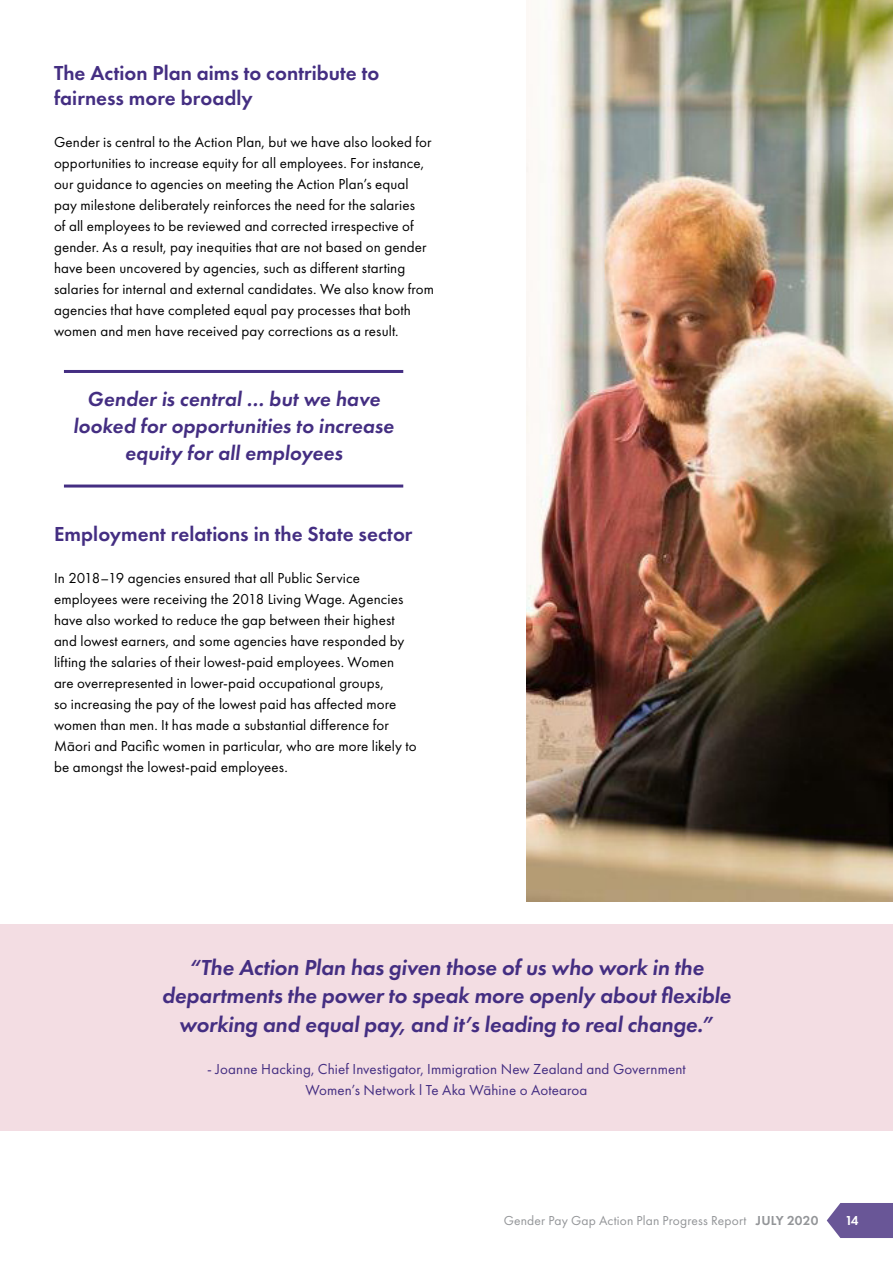
<style>
.page{position:relative;width:893px;height:1263px;background:#fff}
.page>*{position:absolute;margin:0;border:0;box-sizing:border-box;transform-origin:0 0}
.t1{font:italic 600 22.5px/28.5px "Futura PT";letter-spacing:-.005em;color:#442e82;text-align:center}
.t2{font:600 21px/25.2px "Futura PT";color:#442e82}
.t3{font:italic 600 21px/27px "Futura PT";letter-spacing:.005em;color:#442e82;text-align:center}
.t4{font:15px/21px "Futura PT";letter-spacing:.01em;color:#000}
.t5{font:15px/21px "Futura PT";letter-spacing:.01em;color:#442e82;text-align:center}
.t6{font:13.5px "Futura PT";letter-spacing:.01em;color:#939598}
.t7{font:600 13.5px "Futura PT";color:#fff}
.s1{font-weight:600}
</style>
<div class="page">
<svg style="left:827px;top:1203px;width:66px;height:35px;background:#7766a1"></svg>
<div style="left:0;top:924px;width:893px;height:207px;background:#f3dde3"></div>
<hr style="left:64px;top:370px;width:339px;height:3px;background:#442e82">
<hr style="left:64px;top:484px;width:339px;height:3px;background:#442e82">
<img style="left:526px;top:0;width:367px;height:901px">
<h2 class="t2" style="left:54px;top:60px;width:327px">The Action Plan aims to contribute to fairness more broadly</h2>
<p class="t4" style="left:54px;top:131px;width:382px">Gender is central to the Action Plan, but we have also looked for opportunities to increase equity for all employees. For instance, our guidance to agencies on meeting the Action Plan’s equal pay milestone deliberately reinforces the need for the salaries<br>of all employees to be reviewed and corrected irrespective of gender. As a result, pay inequities that are not based on gender have been uncovered by agencies, such as different starting salaries for internal and external candidates. We also know from agencies that have completed equal pay processes that both women and men have received pay corrections as a result.</p>
<h2 class="t3" style="left:73px;top:385px;width:322px">Gender is central … but we have looked for opportunities to increase equity for all employees</h2>
<h2 class="t2" style="left:54px;top:521px;width:360px">Employment relations in the State sector</h2>
<p class="t4" style="left:54px;top:568px;width:364px">In 2018–19 agencies ensured that all Public Service employees were receiving the 2018 Living Wage. Agencies have also worked to reduce the gap between their highest and lowest earners, and some agencies have responded by lifting the salaries of their lowest-paid employees. Women are overrepresented in lower-paid occupational groups,<br>so increasing the pay of the lowest paid has affected more women than men. It has made a substantial difference for Māori and Pacific women in particular, who are more likely to be amongst the lowest-paid employees.</p>
<h1 class="t1" style="left:162px;top:952px;width:571px">“The Action Plan has given those of us who work in the departments the power to speak more openly about flexible working and equal pay, and it’s leading to real change.”</h1>
<p class="t5" style="left:207px;top:1058px;width:480px">- Joanne Hacking, Chief Investigator, Immigration New Zealand and Government<br>Women’s Network l Te Aka Wāhine o Aotearoa</p>
<p class="t6" style="left:504px;top:1213px;width:316px">Gender Pay Gap Action Plan Progress Report <span class="s1">JULY 2020</span></p>
<p class="t7" style="left:845px;top:1212px;width:15px">14</p>
</div>
